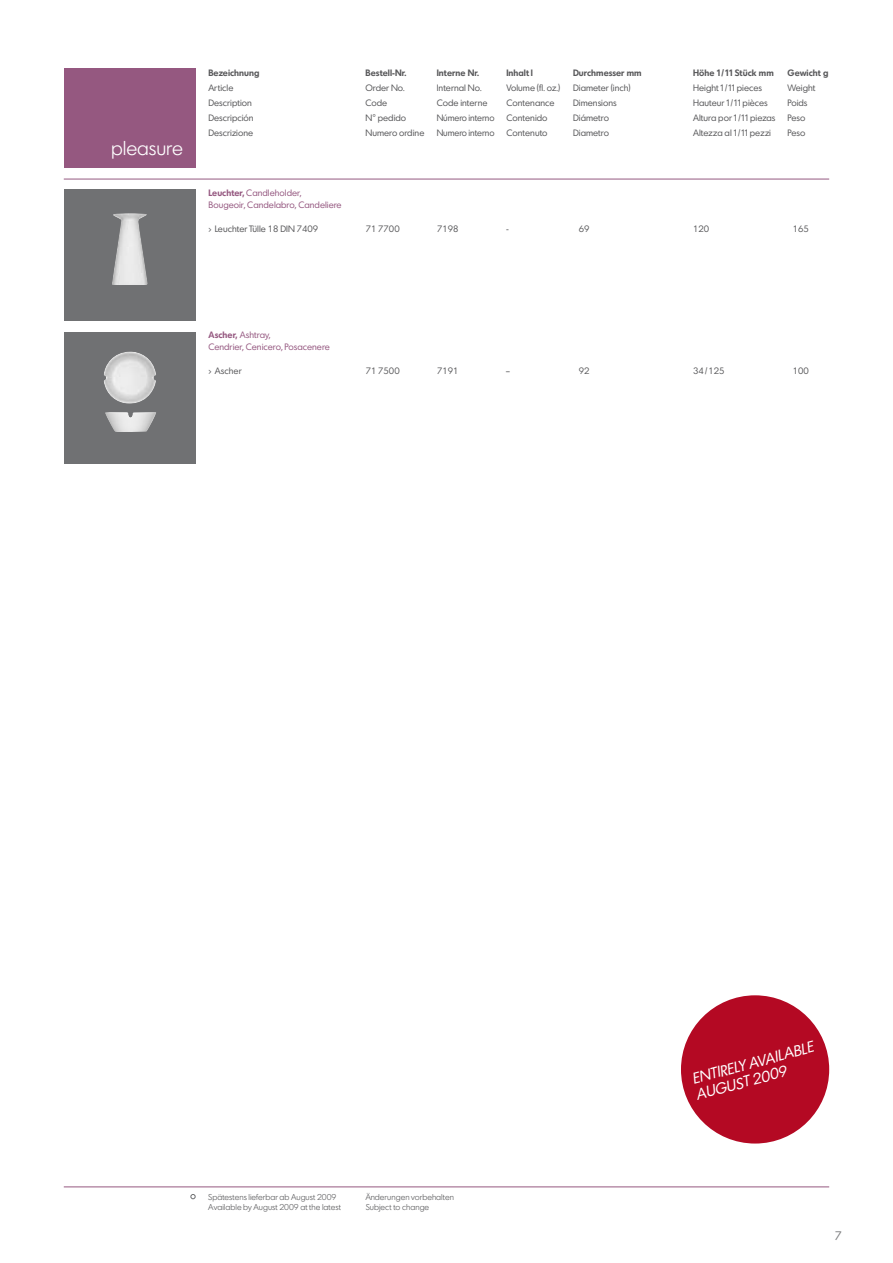
<style>
.page{position:relative;width:893px;height:1263px;background:#fff}
.page>*{position:absolute;margin:0;border:0;box-sizing:border-box;transform-origin:0 0}
.t1{font:300 19.5px "Bauscher";color:#fff}
.t2{font:italic 15px/16.5px "Bauscher";color:#fff}
.t3{font:12px "Bauscher";color:#7b7c7e}
.t4{font:9px/15px "Bauscher";letter-spacing:.005em;color:#58585a}
.t5{font:9px/11.9px "Bauscher";letter-spacing:.005em;color:#955880}
.t6{font:600 9px "Bauscher";letter-spacing:.005em;color:#58585a}
.t7{font:300 8.25px/9.8px "Bauscher";letter-spacing:.005em;color:#58585a}
.s1{font-weight:600}
</style>
<div class="page">
<div style="left:64px;top:332px;width:132px;height:131px;background:#707173"></div>
<div style="left:64px;top:189px;width:132px;height:132px;background:#707173"></div>
<img style="left:112px;top:213px;width:36px;height:72px">
<img style="left:104px;top:351px;width:52px;height:53px">
<img style="left:105px;top:412px;width:51px;height:20px">
<div style="left:64px;top:69px;width:132px;height:99px;background:#955880"></div>
<hr style="left:64px;top:179px;width:765px;height:1px;background:#955880">
<hr style="left:64px;top:1186px;width:765px;height:1px;background:#955880">
<svg style="left:190px;top:1194px;width:6px;height:5px"></svg>
<div style="left:681px;top:995px;width:148px;height:148px;background:#b40923;border-radius:50%"></div>
<h1 class="t1" style="left:111px;top:141px;width:73px">pleasure</h1>
<p class="t6" style="left:208px;top:69px;width:53px">Bezeichnung</p>
<p class="t4" style="left:208px;top:81px;width:47px">Article<br>Description<br>Descripción<br>Descrizione</p>
<p class="t6" style="left:365px;top:69px;width:43px">Bestell-Nr.</p>
<p class="t4" style="left:365px;top:81px;width:60px">Order No.<br>Code<br>N° pedido<br>Numero ordine</p>
<p class="t6" style="left:437px;top:69px;width:44px">Interne Nr.</p>
<p class="t4" style="left:437px;top:81px;width:59px">Internal No.<br>Code interne<br>Número interno<br>Numero interno</p>
<p class="t6" style="left:506px;top:69px;width:28px">Inhalt l</p>
<p class="t4" style="left:506px;top:81px;width:55px">Volume (fl. oz.)<br>Contenance<br>Contenido<br>Contenuto</p>
<p class="t6" style="left:573px;top:69px;width:70px">Durchmesser mm</p>
<p class="t4" style="left:573px;top:81px;width:59px">Diameter (inch)<br>Dimensions<br>Diámetro<br>Diametro</p>
<p class="t6" style="left:693px;top:69px;width:82px">Höhe ƒ /ƒƒ Stück mm</p>
<p class="t4" style="left:693px;top:81px;width:84px">Height ƒ / ƒƒ pieces<br>Hauteur ƒ / ƒƒ pièces<br>Altura por ƒ / ƒƒ piezas<br>Altezza al ƒ / ƒƒ pezzi</p>
<p class="t6" style="left:787px;top:69px;width:42px">Gewicht g</p>
<p class="t4" style="left:787px;top:81px;width:30px">Weight<br>Poids<br>Peso<br>Peso</p>
<p class="t5" style="left:208px;top:187px;width:135px"><span class="s1">Leuchter,</span> Candleholder,<br>Bougeoir, Candelabro, Candeliere</p>
<p class="t4" style="left:208px;top:221px;width:111px">› Leuchter Tülle 18 DIN 7409</p>
<p class="t4" style="left:366px;top:221px;width:35px">71 7700</p>
<p class="t4" style="left:437px;top:221px;width:23px">7198</p>
<p class="t4" style="left:506px;top:221px;width:4px">-</p>
<p class="t4" style="left:579px;top:221px;width:12px">69</p>
<p class="t4" style="left:693px;top:221px;width:18px">120</p>
<p class="t4" style="left:793px;top:221px;width:18px">165</p>
<p class="t5" style="left:208px;top:330px;width:123px"><span class="s1">Ascher,</span> Ashtray,<br>Cendrier, Cenicero, Posacenere</p>
<p class="t4" style="left:208px;top:364px;width:35px">› Ascher</p>
<p class="t4" style="left:366px;top:364px;width:35px">71 7500</p>
<p class="t4" style="left:437px;top:364px;width:23px">7191</p>
<p class="t4" style="left:506px;top:364px;width:5px">–</p>
<p class="t4" style="left:579px;top:364px;width:12px">92</p>
<p class="t4" style="left:693px;top:364px;width:33px">34 / 125</p>
<p class="t4" style="left:793px;top:364px;width:18px">100</p>
<p class="t7" style="left:208px;top:1193px;width:134px">Spätestens lieferbar ab August 2009<br>Available by August 2009 at the latest</p>
<p class="t7" style="left:366px;top:1193px;width:90px">Änderungen vorbehalten<br>Subject to change</p>
<h2 class="t2" style="left:690px;top:1072px;width:127px;rotate:-15deg">ENTIRELY AVAILABLE<br>AUGUST 2009</h2>
<h3 class="t3" style="left:835px;top:1230px;width:9px">7</h3>
</div>
